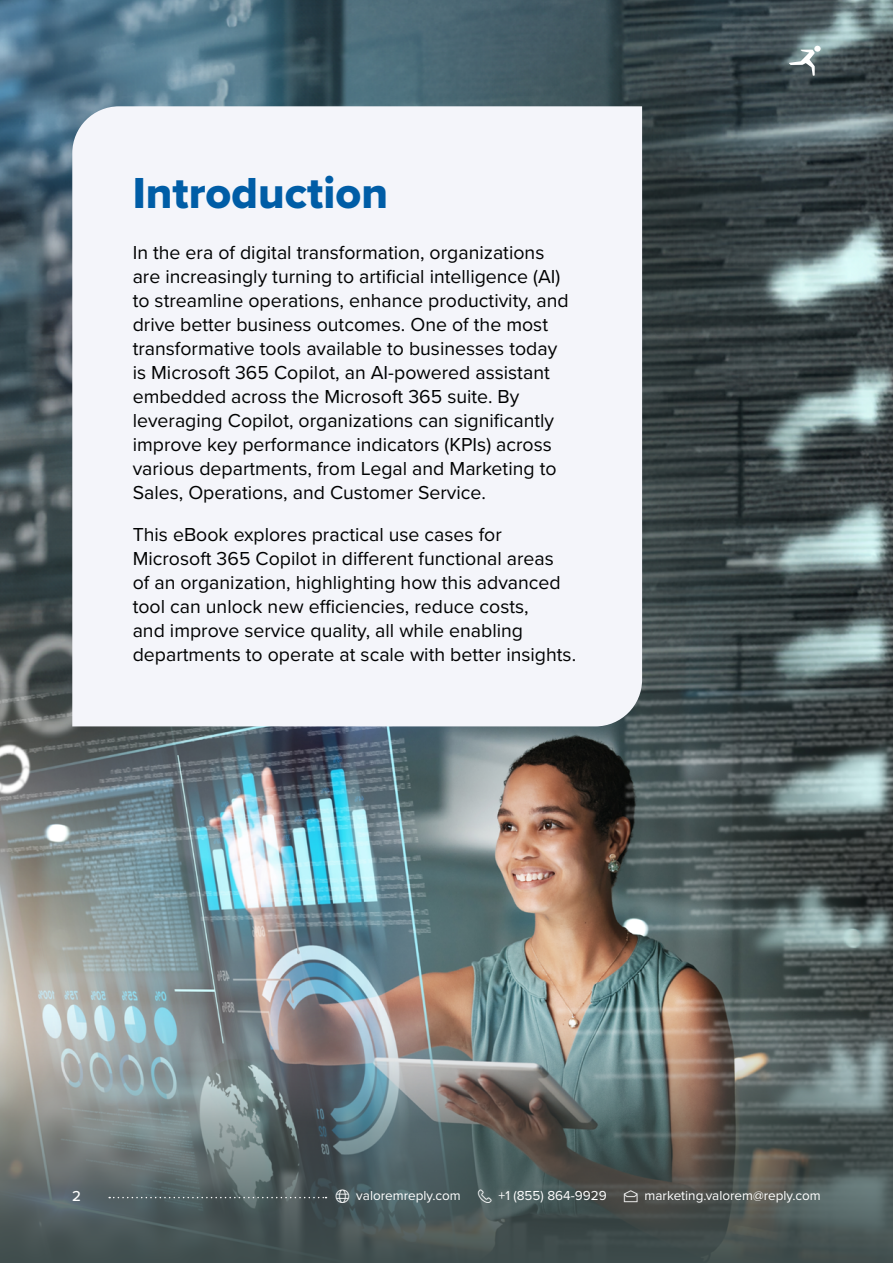
<style>
.page{position:relative;width:893px;height:1263px;background:#fff}
.page>*{position:absolute;margin:0;border:0;box-sizing:border-box;transform-origin:0 0}
.t1{font:45px "Proxima Nova Extrabld";color:#005da6}
.t2{font:19.5px/24px "Proxima Nova";color:#000101}
.t3{font:500 15px "Proxima Nova";color:#fff}
.t4{font:13.5px "Proxima Nova";color:#fff}
</style>
<div class="page">
<img style="left:0;top:0;width:893px;height:938px">
<div style="left:72px;top:106px;width:570px;height:620px;background:#f4f5fa"></div>
<img style="left:0;top:938px;width:893px;height:325px">
<div style="left:814px;top:46px;width:7px;height:6px;background:#fff;border-radius:50%"></div>
<svg style="left:789px;top:50px;width:26px;height:26px"></svg>
<svg style="left:109px;top:1197px;width:217px;height:1px"></svg>
<svg style="left:336px;top:1189px;width:13px;height:14px"></svg>
<svg style="left:478px;top:1189px;width:14px;height:14px"></svg>
<svg style="left:624px;top:1190px;width:14px;height:12px"></svg>
<h1 class="t1" style="left:133px;top:159px;width:257px">Introduction</h1>
<p class="t2" style="left:133px;top:239px;width:437px">In the era of digital transformation, organizations are increasingly turning to artificial intelligence (AI) to streamline operations, enhance productivity, and drive better business outcomes. One of the most transformative tools available to businesses today is Microsoft 365 Copilot, an AI-powered assistant embedded across the Microsoft 365 suite. By leveraging Copilot, organizations can significantly improve key performance indicators (KPIs) across various departments, from Legal and Marketing to Sales, Operations, and Customer Service.</p>
<p class="t2" style="left:133px;top:521px;width:445px">This eBook explores practical use cases for Microsoft 365 Copilot in different functional areas<br>of an organization, highlighting how this advanced tool can unlock new efficiencies, reduce costs,<br>and improve service quality, all while enabling departments to operate at scale with better insights.</p>
<p class="t3" style="left:72px;top:1185px;width:10px">2</p>
<p class="t4" style="left:356px;top:1185px;width:106px">valoremreply.com</p>
<p class="t4" style="left:499px;top:1185px;width:110px">+1 (855) 864-9929</p>
<p class="t4" style="left:645px;top:1185px;width:178px">marketing.valorem@reply.com</p>
</div>
